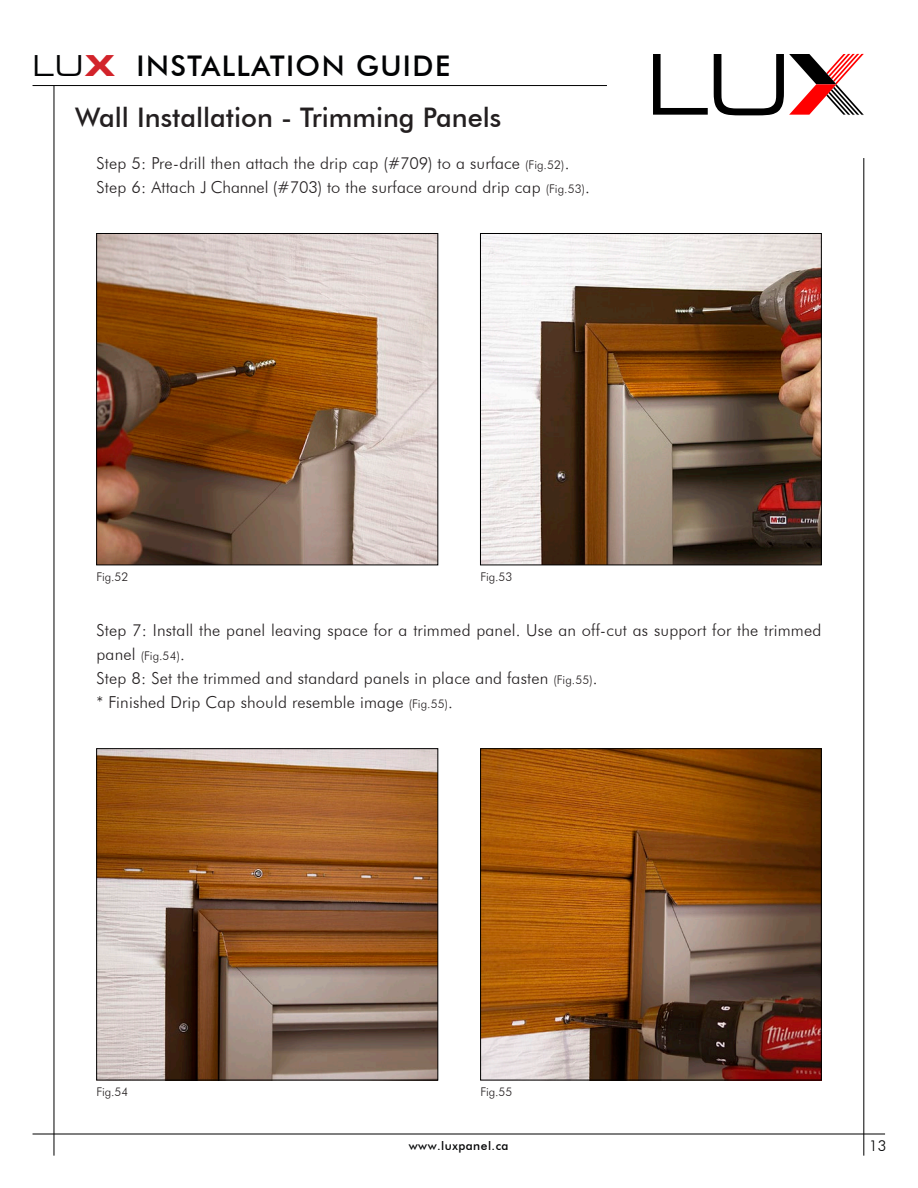
<style>
.page{position:relative;width:918px;height:1188px;background:#fff}
.page>*{position:absolute;margin:0;border:0;box-sizing:border-box;transform-origin:0 0}
.t1{font:500 28.5px "Futura BT";letter-spacing:.05em;color:#020304}
.t2{font:500 27px "Futura BT";color:#231f20}
.Paragraph_Style_1{font:300 16.5px "Futura BT";letter-spacing:.01em;color:#231f20}
.t3{font:300 15px "Futura BT";color:#020304}
.Paragraph_Style_1-2{font:300 12px "Futura BT";color:#231f20}
.t4{font:500 12px "Futura BT";letter-spacing:.04em;color:#020304}
.s1{font-family:"ST Micro Square Ex";font-weight:400}
.s2{font-family:"ST Micro Square Ex";font-weight:700;color:#d2232a}
.s3{font-size:12px}
.s4{font-size:16.5px}
</style>
<div class="page">
<hr style="left:33px;top:85px;width:574px;height:1px;background:#000">
<hr style="left:54px;top:86px;width:1px;height:1070px;background:#000">
<hr style="left:33px;top:1134px;width:852px;height:1px;background:#000">
<hr style="left:864px;top:158px;width:1px;height:998px;background:#000">
<svg style="left:653px;top:54px;width:55px;height:61px"></svg>
<svg style="left:714px;top:54px;width:150px;height:61px"></svg>
<img style="left:99px;top:235px;width:337px;height:328px">
<div style="left:97px;top:233px;width:341px;height:332px;border:1px solid #000"></div>
<img style="left:482px;top:235px;width:337px;height:328px">
<div style="left:480px;top:233px;width:341px;height:332px;border:1px solid #000"></div>
<img style="left:99px;top:751px;width:337px;height:327px">
<img style="left:482px;top:751px;width:337px;height:327px">
<div style="left:480px;top:749px;width:341px;height:331px;border:1px solid #000"></div>
<h1 class="t1" style="left:33px;top:48px;width:419px"><span class="s1">LU</span><span class="s2">X</span> INSTALLATION GUIDE</h1>
<p class="t2" style="left:75px;top:101px;width:428px">Wall Installation - Trimming Panels</p>
<p class="Paragraph_Style_1" style="left:97px;top:153px;width:474px">Step 5: Pre-drill then attach the drip cap (#709) to a surface <span class="s3">(Fig.52)</span>.</p>
<p class="Paragraph_Style_1" style="left:97px;top:177px;width:495px">Step 6: Attach J Channel (#703) to the surface around drip cap <span class="s3">(Fig.53)</span>.</p>
<p class="Paragraph_Style_1-2" style="left:97px;top:570px;width:33px">Fig.52</p>
<p class="Paragraph_Style_1-2" style="left:480px;top:570px;width:33px">Fig.53</p>
<p class="Paragraph_Style_1" style="left:97px;top:620px;width:726px">Step 7: Install the panel leaving space for a trimmed panel. Use an off-cut as support for the trimmed</p>
<p class="Paragraph_Style_1-2" style="left:97px;top:648px;width:90px"><span class="s4">panel</span> (Fig.54)<span class="s4">.</span></p>
<p class="Paragraph_Style_1" style="left:97px;top:668px;width:503px">Step 8: Set the trimmed and standard panels in place and fasten <span class="s3">(Fig.55)</span>.</p>
<p class="Paragraph_Style_1" style="left:97px;top:692px;width:358px">* Finished Drip Cap should resemble image <span class="s3">(Fig.55)</span>.</p>
<p class="Paragraph_Style_1-2" style="left:97px;top:1085px;width:33px">Fig.54</p>
<p class="Paragraph_Style_1-2" style="left:480px;top:1085px;width:33px">Fig.55</p>
<p class="t4" style="left:409px;top:1138px;width:101px">www.luxpanel.ca</p>
<p class="t3" style="left:869px;top:1136px;width:19px">13</p>
</div>
